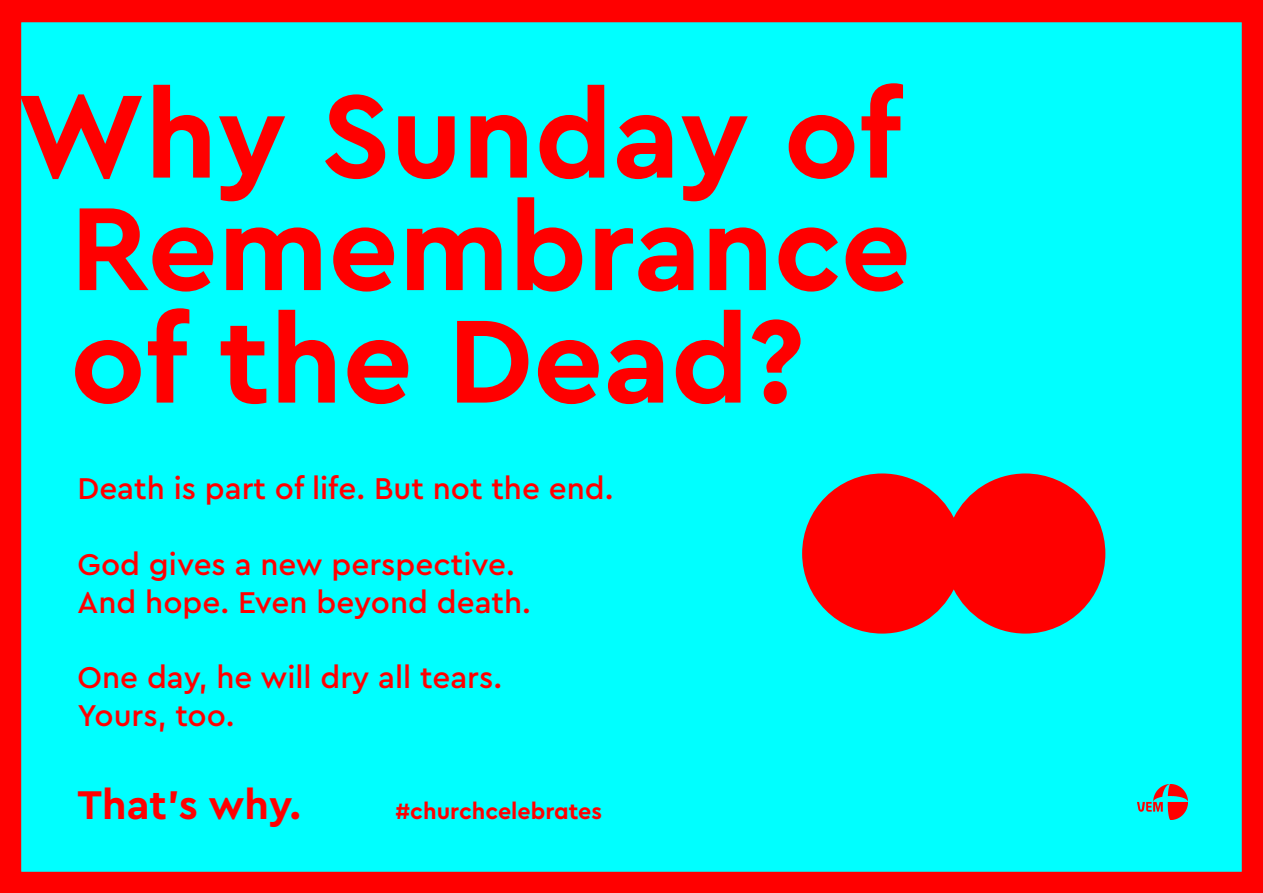
<style>
.page{position:relative;width:1263px;height:893px;background:#fff}
.page>*{position:absolute;margin:0;border:0;box-sizing:border-box;transform-origin:0 0}
.t1{font:700 123.75px/112.5px "Cera Pro";color:#f00;text-align:center}
.t2{font:700 42px "Cera Pro";color:#f00}
.t3{font:500 31.5px/37.8px "Cera Pro";color:#f00}
.t4{font:700 23.25px "Cera Pro";color:#f00}
</style>
<div class="page">
<div style="left:11px;top:12px;width:1241px;height:870px;background:#0ff"></div>
<div style="left:0;top:1px;width:1263px;height:892px;border:21px solid #f00"></div>
<img style="left:1137px;top:785px;width:50px;height:34px">
<svg style="left:802px;top:473px;width:303px;height:161px;fill:#f00"></svg>
<h1 class="t1" style="left:17px;top:75px;width:896px">Why Sunday of<br>Remembrance of the Dead?</h1>
<p class="t3" style="left:78px;top:468px;width:538px">Death is part of life. But not the end.</p>
<p class="t3" style="left:78px;top:544px;width:455px">God gives a new perspective.<br>And hope. Even beyond death.</p>
<p class="t3" style="left:78px;top:657px;width:426px">One day, he will dry all tears.<br>Yours, too.</p>
<h2 class="t2" style="left:78px;top:777px;width:225px">That’s why.</h2>
<p class="t4" style="left:396px;top:796px;width:208px">#churchcelebrates</p>
</div>
